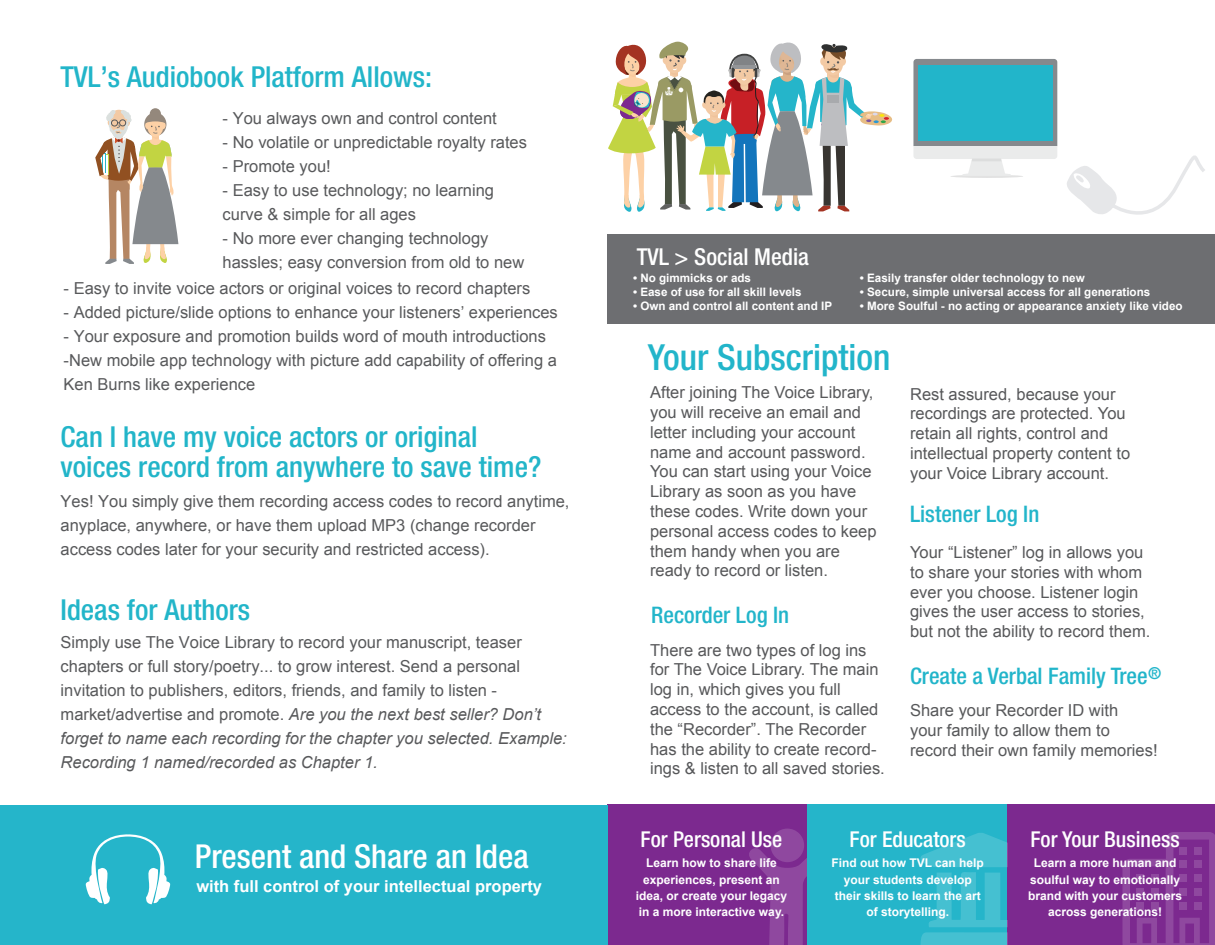
<style>
.page{position:relative;width:1215px;height:945px;background:#fff}
.page>*{position:absolute;margin:0;border:0;box-sizing:border-box;transform-origin:0 0}
.t1{font:500 condensed 36px "Helvetica Neue LT Std";color:#22b5ca}
.t2{font:500 condensed 33px "Helvetica Neue LT Std";color:#fff}
.t3{font:500 condensed 28.95px/30px "Helvetica Neue LT Std";color:#22b5c9}
.t4{font:500 condensed 23.25px "Helvetica Neue LT Std";color:#fff}
.t5{font:500 condensed 22.8px "Helvetica Neue LT Std";color:#22b5ca}
.t6{font:500 condensed 21.9px "Helvetica Neue LT Std";color:#fff}
.t7{font:16.5px/24px "Arial";color:#58595b}
.t8{font:16.5px/19.8px "Arial";color:#57585a}
.t9{font:700 16.5px "Arial";color:#fff}
.t10{font:700 12px/16px "Arial";color:#fff;text-align:center}
.t11{font:700 11.7px "Arial";color:#fff}
.s1{font-style:italic}
</style>
<div class="page">
<svg style="left:608px;top:41px;width:285px;height:171px"></svg>
<div style="left:607px;top:234px;width:608px;height:90px;background:#6d6e71"></div>
<hr style="left:950px;top:175px;width:73px;height:3px;background:#3d3e3d;border-radius:50%">
<svg style="left:913px;top:59px;width:144px;height:117px;background:#67bfcc"></svg>
<svg style="left:1067px;top:155px;width:138px;height:60px"></svg>
<div style="left:607px;top:805px;width:200px;height:140px;background:#7c298f"></div>
<div style="left:807px;top:805px;width:200px;height:140px;background:#25b5ca"></div>
<div style="left:1007px;top:805px;width:208px;height:140px;background:#7c298f"></div>
<svg style="left:920px;top:833px;width:87px;height:112px"></svg>
<svg style="left:749px;top:848px;width:58px;height:97px"></svg>
<div style="left:771px;top:829px;width:33px;height:33px;background:#8f489f;border-radius:50%"></div>
<svg style="left:1122px;top:832px;width:93px;height:113px"></svg>
<div style="left:1137px;top:874px;width:7px;height:8px;background:#8f489f"></div>
<div style="left:1137px;top:888px;width:7px;height:8px;background:#8f489f"></div>
<div style="left:1137px;top:902px;width:7px;height:8px;background:#8f489f"></div>
<div style="left:1151px;top:874px;width:8px;height:8px;background:#8f489f"></div>
<div style="left:1151px;top:888px;width:8px;height:8px;background:#8f489f"></div>
<div style="left:1151px;top:902px;width:8px;height:8px;background:#8f489f"></div>
<div style="left:1179px;top:874px;width:8px;height:8px;background:#8f489f"></div>
<div style="left:1179px;top:888px;width:8px;height:8px;background:#8f489f"></div>
<div style="left:1179px;top:847px;width:8px;height:8px;background:#8f489f"></div>
<div style="left:1179px;top:861px;width:8px;height:7px;background:#8f489f"></div>
<div style="left:1179px;top:902px;width:8px;height:8px;background:#8f489f"></div>
<div style="left:1194px;top:874px;width:8px;height:8px;background:#8f489f"></div>
<div style="left:1194px;top:888px;width:8px;height:8px;background:#8f489f"></div>
<div style="left:1194px;top:847px;width:8px;height:8px;background:#8f489f"></div>
<div style="left:1194px;top:861px;width:8px;height:7px;background:#8f489f"></div>
<div style="left:1194px;top:902px;width:8px;height:8px;background:#8f489f"></div>
<div style="left:0;top:805px;width:608px;height:140px;background:#25b5ca"></div>
<svg style="left:86px;top:834px;width:84px;height:70px"></svg>
<svg style="left:95px;top:109px;width:83px;height:155px"></svg>
<h3 class="t3" style="left:61px;top:61px;width:373px">TVL’s Audiobook Platform Allows:</h3>
<p class="t7" style="left:223px;top:106px;width:276px">- You always own and control content</p>
<p class="t7" style="left:223px;top:130px;width:306px">- No volatile or unpredictable royalty rates</p>
<p class="t7" style="left:223px;top:154px;width:110px">- Promote you!</p>
<p class="t7" style="left:223px;top:178px;width:273px">- Easy to use technology; no learning curve &amp; simple for all ages</p>
<p class="t7" style="left:223px;top:227px;width:303px">- No more ever changing technology hassles; easy conversion from old to new</p>
<p class="t7" style="left:64px;top:276px;width:468px">- Easy to invite voice actors or original voices to record chapters</p>
<p class="t7" style="left:64px;top:300px;width:496px">- Added picture/slide options to enhance your listeners’ experiences</p>
<p class="t7" style="left:64px;top:324px;width:495px">- Your exposure and promotion builds word of mouth introductions -New mobile app technology with picture add capability of offering a<br>Ken Burns like experience</p>
<h3 class="t3" style="left:61px;top:421px;width:482px">Can I have my voice actors or original voices record from anywhere to save time?</h3>
<p class="t7" style="left:61px;top:489px;width:510px">Yes! You simply give them recording access codes to record anytime, anyplace, anywhere, or have them upload MP3 (change recorder access codes later for your security and restricted access).</p>
<h3 class="t3" style="left:61px;top:594px;width:191px">Ideas for Authors</h3>
<p class="t7" style="left:61px;top:630px;width:508px">Simply use The Voice Library to record your manuscript, teaser chapters or full story/poetry... to grow interest. Send a personal invitation to publishers, editors, friends, and family to listen - market/advertise and promote. <span class="s1">Are you the next best seller? Don’t forget to name each recording for the chapter you selected. Example:<br>Recording 1 named/recorded as Chapter 1.</span></p>
<h2 class="t2" style="left:195px;top:837px;width:335px">Present and Share an Idea</h2>
<p class="t9" style="left:196px;top:875px;width:347px">with full control of your intellectual property</p>
<h3 class="t4" style="left:637px;top:242px;width:174px">TVL &gt; Social Media</h3>
<p class="t11" style="left:633px;top:270px;width:120px">• No gimmicks or ads</p>
<p class="t11" style="left:633px;top:284px;width:170px">• Ease of use for all skill levels</p>
<p class="t11" style="left:633px;top:298px;width:201px">• Own and control all content and IP</p>
<p class="t11" style="left:860px;top:270px;width:227px">• Easily transfer older technology to new</p>
<p class="t11" style="left:860px;top:284px;width:292px">• Secure, simple universal access for all generations</p>
<p class="t11" style="left:860px;top:298px;width:324px">• More Soulful - no acting or appearance anxiety like video</p>
<h1 class="t1" style="left:648px;top:335px;width:244px">Your Subscription</h1>
<p class="t8" style="left:650px;top:383px;width:228px">After joining The Voice Library, you will receive an email and letter including your account name and account password.<br>You can start using your Voice<br>Library as soon as you have these codes. Write down your personal access codes to keep them handy when you are ready to record or listen.</p>
<h3 class="t5" style="left:651px;top:601px;width:139px">Recorder Log In</h3>
<p class="t8" style="left:650px;top:640px;width:236px">There are two types of log ins for The Voice Library. The main log in, which gives you full access to the account, is called the “Recorder”. The Recorder has the ability to create record&shy;ings &amp; listen to all saved stories.</p>
<p class="t8" style="left:910px;top:384px;width:222px">Rest assured, because your recordings are protected. You retain all rights, control and intellectual property content to your Voice Library account.</p>
<h3 class="t5" style="left:910px;top:500px;width:131px">Listener Log In</h3>
<p class="t8" style="left:910px;top:543px;width:242px">Your “Listener” log in allows you to share your stories with whom ever you choose. Listener login gives the user access to stories, but not the ability to record them.</p>
<h3 class="t5" style="left:910px;top:662px;width:253px">Create a Verbal Family Tree<sup>®</sup></h3>
<p class="t8" style="left:910px;top:701px;width:249px">Share your Recorder ID with<br>your family to allow them to record their own family memories!</p>
<h3 class="t6" style="left:641px;top:826px;width:143px">For Personal Use</h3>
<p class="t10" style="left:636px;top:856px;width:153px">Learn how to share life experiences, present an idea, or create your legacy in a more interactive way.</p>
<h3 class="t6" style="left:850px;top:826px;width:118px">For Educators</h3>
<p class="t10" style="left:832px;top:856px;width:154px">Find out how TVL can help your students develop their skills to learn the art of storytelling.</p>
<h3 class="t6" style="left:1030px;top:826px;width:151px">For Your Business</h3>
<p class="t10" style="left:1028px;top:856px;width:156px">Learn a more human and soulful way to emotionally brand with your customers across generations!</p>
</div>
